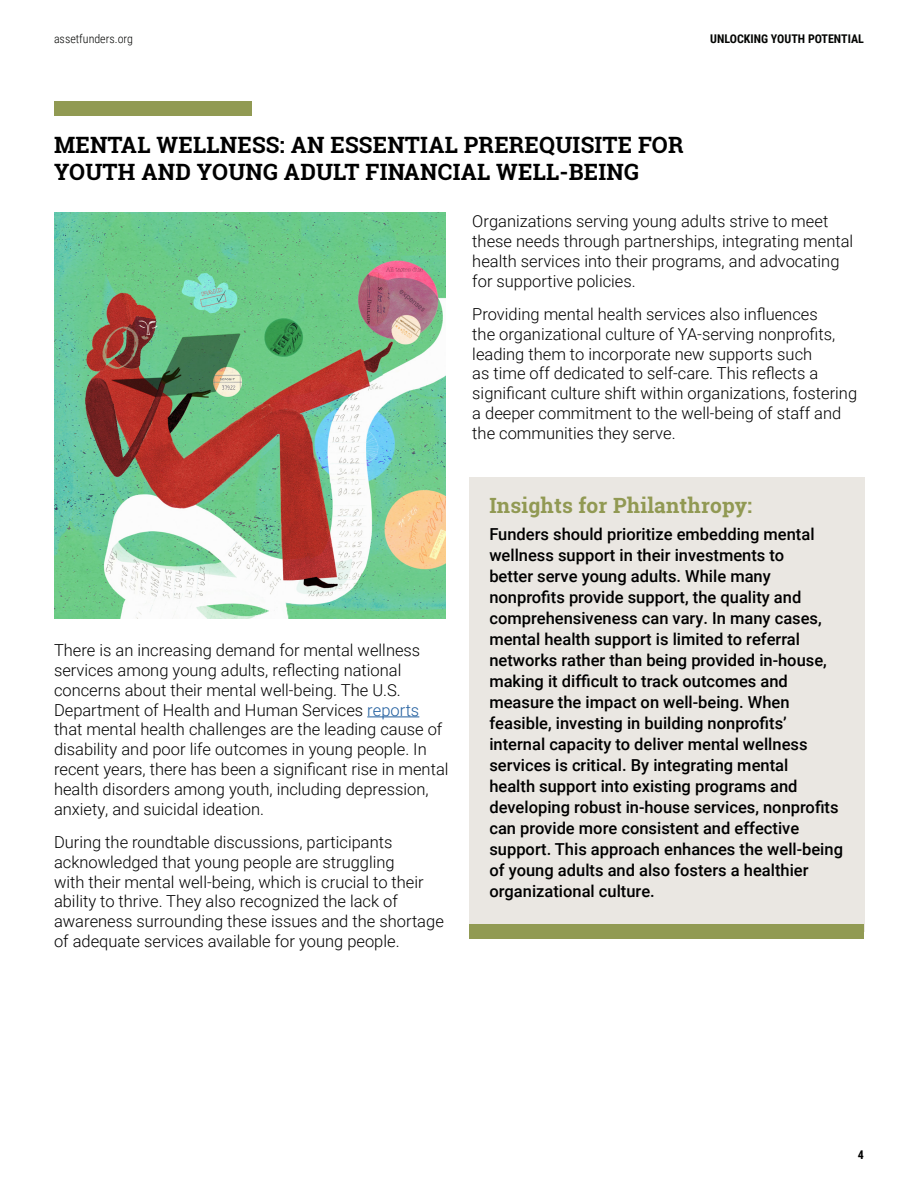
<style>
.page{position:relative;width:918px;height:1188px;background:#fff}
.page>*{position:absolute;margin:0;border:0;box-sizing:border-box;transform-origin:0 0}
.Subheading{font:700 22.5px/27px "Roboto Slab";letter-spacing:.01em;color:#000}
.Subheading-2{font:700 21px "Roboto Slab";letter-spacing:.01em;color:#919953}
.Paragraph{font:300 16.5px/19.8px "Roboto";color:#000}
.Paragraph-2{font:500 16.5px/21px "Roboto";color:#000}
.t1{font:700 12px "Roboto Condensed";color:#040503}
.t2{font:300 12px "Roboto Condensed";color:#040503}
.t3{font:700 12px "Roboto Condensed";color:#000}
.s1{color:#215e9e}
</style>
<div class="page">
<div style="left:469px;top:477px;width:396px;height:455px;background:#eae7e2"></div>
<hr style="left:367px;top:716px;width:52px;height:1px;background:#215e9e">
<div style="left:55px;top:101px;width:197px;height:15px;background:#919a53"></div>
<img style="left:54px;top:213px;width:392px;height:405px">
<div style="left:469px;top:924px;width:395px;height:15px;background:#919a53"></div>
<p class="t2" style="left:54px;top:31px;width:81px">assetfunders.org</p>
<p class="t1" style="left:710px;top:31px;width:155px">UNLOCKING YOUTH POTENTIAL</p>
<p class="Subheading" style="left:54px;top:131px;width:631px">MENTAL WELLNESS: AN ESSENTIAL PREREQUISITE FOR<br>YOUTH AND YOUNG ADULT FINANCIAL WELL-BEING</p>
<p class="Paragraph" style="left:54px;top:640px;width:396px">There is an increasing demand for mental wellness services among young adults, reflecting national concerns about their mental well-being. The U.S.<br>Department of Health and Human Services <span class="s1">reports </span>that mental health challenges are the leading cause of disability and poor life outcomes in young people. In recent years, there has been a significant rise in mental health disorders among youth, including depression, anxiety, and suicidal ideation.</p>
<p class="Paragraph" style="left:54px;top:832px;width:391px">During the roundtable discussions, participants acknowledged that young people are struggling<br>with their mental well-being, which is crucial to their ability to thrive. They also recognized the lack of awareness surrounding these issues and the shortage of adequate services available for young people.</p>
<p class="Paragraph" style="left:472px;top:211px;width:382px">Organizations serving young adults strive to meet these needs through partnerships, integrating mental health services into their programs, and advocating for supportive policies.</p>
<p class="Paragraph" style="left:472px;top:304px;width:386px">Providing mental health services also influences<br>the organizational culture of YA-serving nonprofits, leading them to incorporate new supports such<br>as time off dedicated to self-care. This reflects a significant culture shift within organizations, fostering a deeper commitment to the well-being of staff and the communities they serve.</p>
<p class="Subheading-2" style="left:489px;top:490px;width:264px">Insights for Philanthropy:</p>
<p class="Paragraph-2" style="left:489px;top:523px;width:355px">Funders should prioritize embedding mental wellness support in their investments to<br>better serve young adults. While many nonprofits provide support, the quality and comprehensiveness can vary. In many cases, mental health support is limited to referral networks rather than being provided in-house, making it difficult to track outcomes and measure the impact on well-being. When feasible, investing in building nonprofits’ internal capacity to deliver mental wellness services is critical. By integrating mental<br>health support into existing programs and developing robust in-house services, nonprofits can provide more consistent and effective support. This approach enhances the well-being of young adults and also fosters a healthier organizational culture.</p>
<p class="t3" style="left:858px;top:1146px;width:8px">4</p>
</div>
